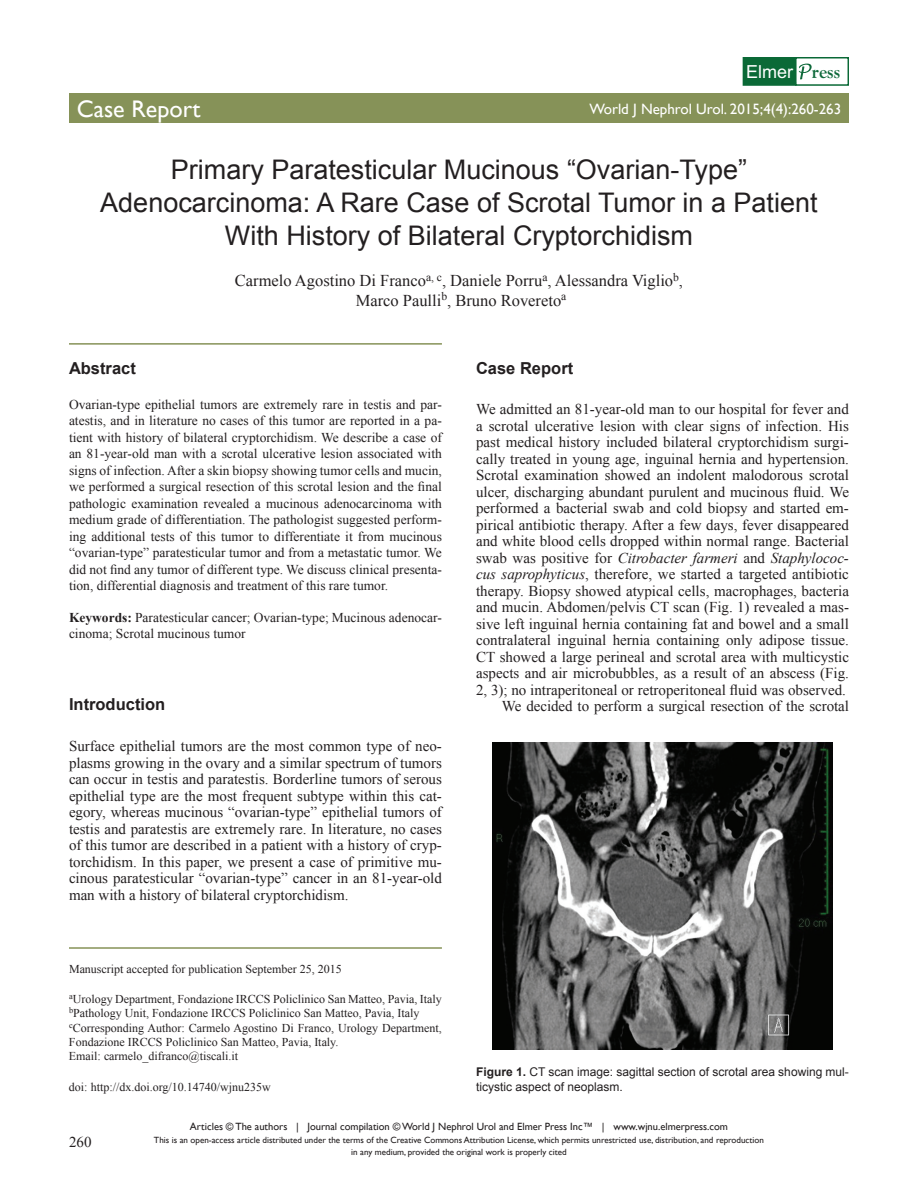
<style>
.page{position:relative;width:918px;height:1188px;background:#fff}
.page>*{position:absolute;margin:0;border:0;box-sizing:border-box;transform-origin:0 0}
.t1{font:27px/33px "Arial";color:#231f20;text-align:center}
.t2{font:24px "Gill Sans";color:#fff}
.t3{font:18px "Arial";color:#fff}
.t4{font:16.5px/19.8px "Times New Roman";color:#231f20;text-align:center}
.t5{font:700 16.5px "Arial";color:#231f20}
.t6{font:15px/16.5px "Times New Roman";color:#231f20;text-align:justify}
.t7{font:15px "Gill Sans";color:#fff}
.t8{font:13.5px/16.5px "Times New Roman";color:#231f20;text-align:justify}
.t9{font:12px/14.4px "Times New Roman";color:#231f20}
.t10{font:12px/14.4px "Arial";color:#231f20}
.t11{font:10.5px "Gill Sans";color:#231f20}
.t12{font:9px/12px "Gill Sans";color:#231f20;text-align:center}
.s1{font-family:"Goudy Old Style T";font-weight:700;font-size:19.5px;color:#0f693b}
.s2{font-weight:700}
.s3{font-style:italic}
</style>
<div class="page">
<hr style="left:69px;top:343px;width:373px;height:2px;background:#869258">
<div style="left:69px;top:94px;width:390px;height:29px;background:#869258"></div>
<div style="left:459px;top:94px;width:390px;height:29px;background:#869258"></div>
<div style="left:743px;top:58px;width:53px;height:27px;background:#0a6936"></div>
<div style="left:743px;top:57px;width:54px;height:29px;border:2px solid #0a6936"></div>
<div style="left:795px;top:57px;width:54px;height:29px;border:2px solid #0a6936"></div>
<svg style="left:800px;top:64px;width:12px;height:15px"></svg>
<div style="left:743px;top:65px;width:53px;height:16px;background:#0a6936"></div>
<hr style="left:69px;top:947px;width:373px;height:2px;background:#869258">
<img style="left:492px;top:742px;width:341px;height:308px">
<p class="t3" style="left:746px;top:60px;width:96px">Elmer <span class="s1">ress</span></p>
<h2 class="t2" style="left:77px;top:95px;width:125px">Case Report</h2>
<p class="t7" style="left:590px;top:100px;width:253px">World J Nephrol Urol. 2015;4(4):260-263</p>
<h1 class="t1" style="left:100px;top:153px;width:719px">Primary Paratesticular Mucinous “Ovarian-Type”<br>Adenocarcinoma: A Rare Case of Scrotal Tumor in a Patient<br>With History of Bilateral Cryptorchidism</h1>
<p class="t4" style="left:235px;top:270px;width:450px">Carmelo Agostino Di Franco<sup>a,</sup> <sup>c</sup>, Daniele Porru<sup>a</sup>, Alessandra Viglio<sup>b</sup>,<br>Marco Paulli<sup>b</sup>, Bruno Rovereto<sup>a</sup></p>
<p class="t5" style="left:69px;top:356px;width:68px">Abstract</p>
<p class="t8" style="left:69px;top:396px;width:374px">Ovarian-type epithelial tumors are extremely rare in testis and par&shy;atestis, and in literature no cases of this tumor are reported in a pa&shy;tient with history of bilateral cryptorchidism. We describe a case of an 81-year-old man with a scrotal ulcerative lesion associated with signs of infection. After a skin biopsy showing tumor cells and mucin, we performed a surgical resection of this scrotal lesion and the final pathologic examination revealed a mucinous adenocarcinoma with medium grade of differentiation. The pathologist suggested perform&shy;ing additional tests of this tumor to differentiate it from mucinous “ovarian-type” paratesticular tumor and from a metastatic tumor. We did not find any tumor of different type. We discuss clinical presenta&shy;tion, differential diagnosis and treatment of this rare tumor.</p>
<p class="t8" style="left:69px;top:609px;width:374px"><span class="s2">Keywords:</span> Paratesticular cancer; Ovarian-type; Mucinous adenocar&shy;cinoma; Scrotal mucinous tumor</p>
<p class="t5" style="left:69px;top:693px;width:98px">Introduction</p>
<p class="t6" style="left:69px;top:738px;width:374px">Surface epithelial tumors are the most common type of neo&shy;plasms growing in the ovary and a similar spectrum of tumors can occur in testis and paratestis. Borderline tumors of serous epithelial type are the most frequent subtype within this cat&shy;egory, whereas mucinous “ovarian-type” epithelial tumors of testis and paratestis are extremely rare. In literature, no cases of this tumor are described in a patient with a history of cryp&shy;torchidism. In this paper, we present a case of primitive mu&shy;cinous paratesticular “ovarian-type” cancer in an 81-year-old man with a history of bilateral cryptorchidism.</p>
<p class="t9" style="left:69px;top:961px;width:274px">Manuscript accepted for publication September 25, 2015</p>
<p class="t9" style="left:69px;top:991px;width:374px"><sup>a</sup>Urology Department, Fondazione IRCCS Policlinico San Matteo, Pavia, Italy <sup>b</sup>Pathology Unit, Fondazione IRCCS Policlinico San Matteo, Pavia, Italy <sup>c</sup>Corresponding Author: Carmelo Agostino Di Franco, Urology Department, Fondazione IRCCS Policlinico San Matteo, Pavia, Italy.<br>Email: carmelo_difranco@tiscali.it</p>
<p class="t9" style="left:69px;top:1079px;width:203px">doi: http://dx.doi.org/10.14740/wjnu235w</p>
<p class="t5" style="left:476px;top:356px;width:99px">Case Report</p>
<p class="t6" style="left:476px;top:401px;width:374px;text-align:right">We admitted an 81-year-old man to our hospital for fever and a scrotal ulcerative lesion with clear signs of infection. His past medical history included bilateral cryptorchidism surgi&shy;cally treated in young age, inguinal hernia and hypertension.<br>Scrotal examination showed an indolent malodorous scrotal ulcer, discharging abundant purulent and mucinous fluid. We performed a bacterial swab and cold biopsy and started em&shy;pirical antibiotic therapy. After a few days, fever disappeared and white blood cells dropped within normal range. Bacterial swab was positive for <span class="s3">Citrobacter farmeri</span> and <span class="s3">Staphylococ&shy;cus saprophyticus</span>, therefore, we started a targeted antibiotic therapy. Biopsy showed atypical cells, macrophages, bacteria and mucin. Abdomen/pelvis CT scan (Fig. 1) revealed a mas&shy;sive left inguinal hernia containing fat and bowel and a small contralateral inguinal hernia containing only adipose tissue.<br>CT showed a large perineal and scrotal area with multicystic aspects and air microbubbles, as a result of an abscess (Fig.<br>2, 3); no intraperitoneal or retroperitoneal fluid was observed.<br>We decided to perform a surgical resection of the scrotal</p>
<p class="t10" style="left:476px;top:1065px;width:374px"><span class="s2">Figure 1.</span> CT scan image: sagittal section of scrotal area showing mul&shy;ticystic aspect of neoplasm.</p>
<p class="t6" style="left:69px;top:1134px;width:24px">260</p>
<p class="t11" style="left:190px;top:1120px;width:540px">Articles © The authors | Journal compilation © World J Nephrol Urol and Elmer Press Inc™ | www.wjnu.elmerpress.com</p>
<p class="t12" style="left:154px;top:1134px;width:612px">This is an open-access article distributed under the terms of the Creative Commons Attribution License, which permits unrestricted use, distribution, and reproduction in any medium, provided the original work is properly cited</p>
</div>
